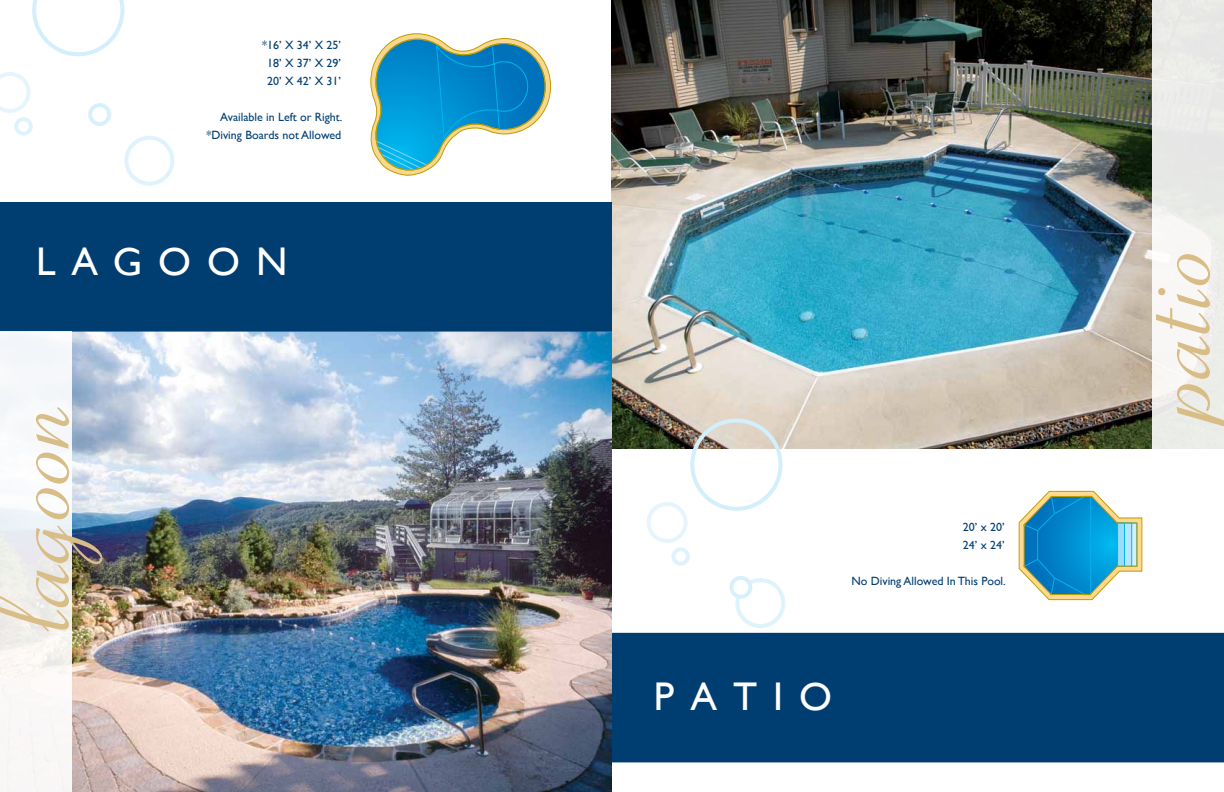
<style>
.page{position:relative;width:1224px;height:792px;background:#fff}
.page>*{position:absolute;margin:0;border:0;box-sizing:border-box;transform-origin:0 0}
.t1{font:148px "Coronet";color:#d9bd86}
.t2{font:40px "Gill Sans";letter-spacing:.4em;color:#fff}
.t3{font:12px/18px "Gill Sans";color:#003e72;text-align:center}
</style>
<div class="page">
<img style="left:612px;top:0;width:540px;height:448px">
<div style="left:1152px;top:0;width:72px;height:452px;background:linear-gradient(to right,#f1f1ef,#ebebe9)"></div>
<img style="left:72px;top:332px;width:540px;height:460px">
<div style="left:690px;top:419px;width:93px;height:92px;border:4px solid #d3effc;border-radius:50%"></div>
<div style="left:612px;top:633px;width:612px;height:129px;background:#003e72"></div>
<div style="left:735px;top:578px;width:50px;height:50px;border:4px solid #dff3fd;border-radius:50%"></div>
<div style="left:647px;top:502px;width:41px;height:41px;border:4px solid #e6f5fd;border-radius:50%"></div>
<svg style="left:1018px;top:490px;width:125px;height:111px"></svg>
<svg style="left:1132px;top:525px;width:3px;height:40px"></svg>
<div style="left:1118px;top:523px;width:14px;height:43px;background:#b9e6fa"></div>
<div style="left:1117px;top:523px;width:15px;height:44px;border:1px solid #00b3f0"></div>
<div style="left:1118px;top:523px;width:6px;height:43px;background:#9ddcf9"></div>
<div style="left:1117px;top:523px;width:8px;height:44px;border:1px solid #00b3f0"></div>
<div style="left:671px;top:547px;width:19px;height:19px;border:4px solid #dff3fd;border-radius:50%"></div>
<div style="left:731px;top:578px;width:19px;height:19px;background:#fff;border-radius:50%"></div>
<div style="left:729px;top:576px;width:23px;height:23px;border:4px solid #d8f0fc;border-radius:50%"></div>
<svg style="left:32px;top:0;width:92px;height:56px"></svg>
<div style="left:0;top:202px;width:612px;height:130px;background:#003e72"></div>
<div style="left:124px;top:136px;width:50px;height:50px;border:4px solid #dff3fd;border-radius:50%"></div>
<svg style="left:0;top:72px;width:30px;height:41px"></svg>
<svg style="left:370px;top:33px;width:181px;height:143px"></svg>
<div style="left:14px;top:117px;width:19px;height:19px;border:4px solid #dff3fd;border-radius:50%"></div>
<div style="left:88px;top:103px;width:23px;height:23px;border:4px solid #d8f0fc;border-radius:50%"></div>
<svg style="left:0;top:331px;width:72px;height:461px"></svg>
<p class="t3" style="left:262px;top:36px;width:81px">*16’ X 34’ X 25’<br>18’ X 37’ X 29’<br>20’ X 42’ X 31’</p>
<p class="t3" style="left:206px;top:108px;width:138px;text-align:right">Available in Left or Right. *Diving Boards not Allowed</p>
<h2 class="t2" style="left:36px;top:238px;width:253px">LAGOON</h2>
<h1 class="t1" style="left:-68px;top:636px;width:232px;rotate:-90deg">lagoon</h1>
<p class="t3" style="left:963px;top:518px;width:43px;text-align:left">20’ x 20’<br>24’ x 24’</p>
<p class="t3" style="left:851px;top:572px;width:156px">No Diving Allowed In This Pool.</p>
<h2 class="t2" style="left:654px;top:673px;width:180px">PATIO</h2>
<h1 class="t1" style="left:1073px;top:424px;width:174px;rotate:-90deg">patio</h1>
</div>
